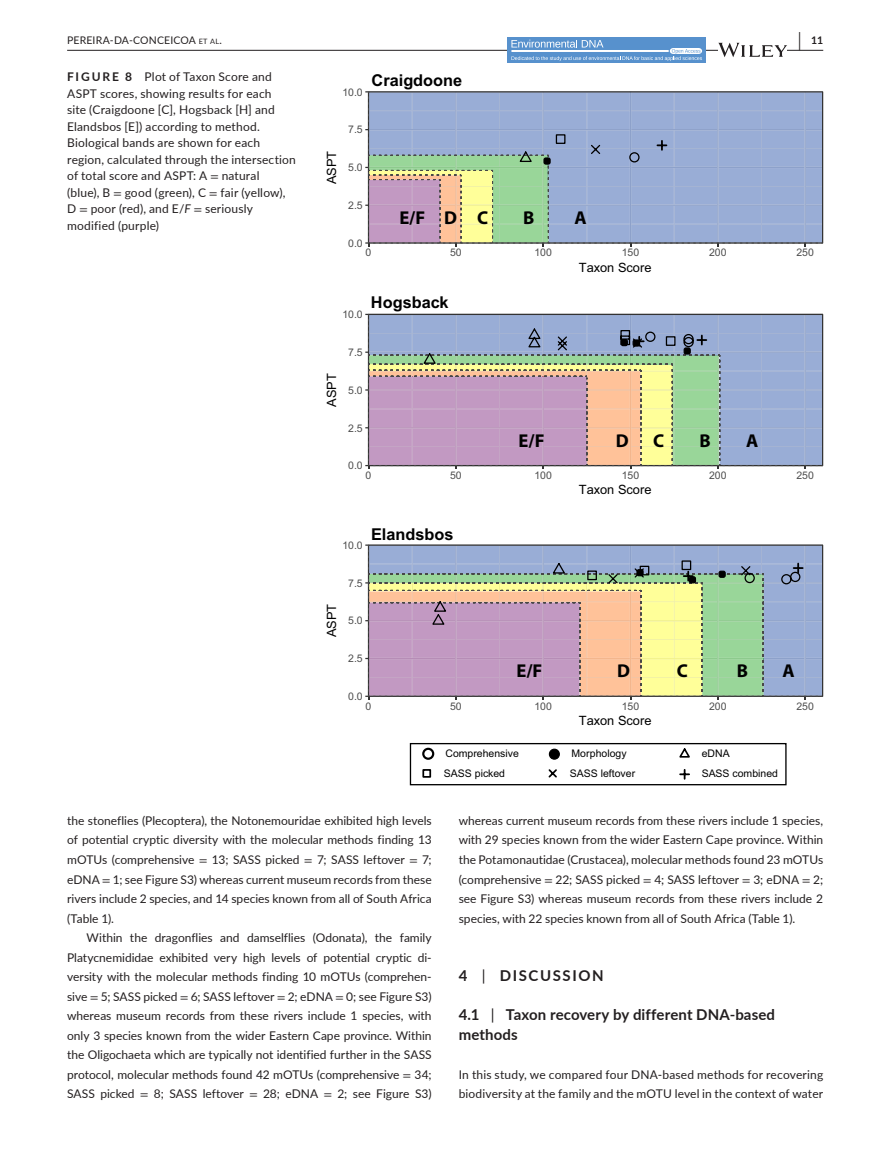
<style>
.page{position:relative;width:893px;height:1174px;background:#fff}
.page>*{position:absolute;margin:0;border:0;box-sizing:border-box;transform-origin:0 0}
.t1{font:700 19.5px "Lato";color:#231f20;scale:.48 1}
.t2{font:700 18.6px "Myriad Pro";color:#000}
.t3{font:700 16.35px "Arial";color:#000}
.t4{font:700 15px/19.5px "Lato";letter-spacing:.01em;color:#231f20}
.t5{font:700 15px "Lato";letter-spacing:.11em;color:#231f20}
.t6{font:12.75px "Arial";color:#000}
.t7{font:12px/19.5px "Lato";letter-spacing:.01em;color:#231f20;text-align:justify}
.t8{font:10.5px "Arial";color:#4d4d4d}
.t9{font:10.5px/20.1px "Arial";color:#000}
.t10{font:10.5px "Lato";letter-spacing:.01em;color:#231f20}
.t11{font:700 10.5px "Lato";color:#231f20}
.s1{font-size:7.35px}
.s2{font-weight:700}
.s3{font-family:"STIX"}
.s4{font-style:italic}
.s5{font-weight:400}
</style>
<div class="page">
<hr style="left:67px;top:50px;width:756px;height:1px;background:#231f20">
<div style="left:507px;top:38px;width:199px;height:25px;background:#5791cd"></div>
<svg style="left:511px;top:40px;width:191px;height:21px"></svg>
<svg style="left:718px;top:43px;width:69px;height:14px"></svg>
<div style="left:410px;top:743px;width:377px;height:42px;border:1px solid #000"></div>
<svg style="left:548px;top:769px;width:9px;height:9px"></svg>
<svg style="left:679px;top:748px;width:11px;height:10px"></svg>
<svg style="left:680px;top:769px;width:9px;height:10px"></svg>
<div style="left:549px;top:749px;width:10px;height:10px;background:#000;border-radius:5px"></div>
<div style="left:549px;top:748px;width:11px;height:11px;border:1px solid #000;border-radius:5px"></div>
<div style="left:422px;top:747px;width:12px;height:13px;border:2px solid #000;border-radius:50%"></div>
<div style="left:422px;top:769px;width:9px;height:8px;border:2px solid #000"></div>
<svg style="left:365px;top:544px;width:458px;height:155px;background:#bab5b2"></svg>
<svg style="left:365px;top:314px;width:458px;height:155px;background:#b0aeba"></svg>
<svg style="left:365px;top:91px;width:458px;height:155px;background:#a1b1c7"></svg>
<h1 class="t1" style="left:798px;top:25px;width:7px">|</h1>
<p class="t10" style="left:67px;top:33px;width:156px">PEREIRA-DA-CONCEICOA <span class="s1">et al</span>.</p>
<p class="t11" style="left:811px;top:33px;width:14px">11</p>
<p class="t7" style="left:67px;top:68px;width:230px;line-height:16.5px;text-align:left"><span class="s2">FIGURE 8</span> Plot of Taxon Score and ASPT scores, showing results for each<br>site (Craigdoone [C], Hogsback [H] and Elandsbos [E]) according to method.<br>Biological bands are shown for each region, calculated through the intersection of total score and ASPT: A <span class="s3">=</span> natural<br>(blue), B <span class="s3">=</span> good (green), C <span class="s3">=</span> fair (yellow), D <span class="s3">=</span> poor (red), and E/<span class="s4">F</span> <span class="s3">=</span> seriously modified (purple)</p>
<p class="t8" style="left:342px;top:85px;width:22px">10.0</p>
<h3 class="t3" style="left:372px;top:69px;width:92px">Craigdoone</h3>
<p class="t6" style="left:323px;top:184px;width:35px;rotate:-90deg">ASPT</p>
<p class="t8" style="left:348px;top:123px;width:16px">7.5</p>
<p class="t8" style="left:348px;top:161px;width:16px">5.0</p>
<p class="t8" style="left:348px;top:198px;width:16px">2.5</p>
<h2 class="t2" style="left:399px;top:206px;width:90px">E/F D C</h2>
<h2 class="t2" style="left:523px;top:206px;width:13px">B</h2>
<h2 class="t2" style="left:574px;top:206px;width:14px">A</h2>
<p class="t8" style="left:348px;top:236px;width:16px">0.0</p>
<p class="t8" style="left:366px;top:246px;width:7px">0</p>
<p class="t8" style="left:450px;top:246px;width:13px">50</p>
<p class="t8" style="left:534px;top:246px;width:19px">100</p>
<p class="t8" style="left:622px;top:246px;width:19px">150</p>
<p class="t8" style="left:709px;top:246px;width:19px">200</p>
<p class="t8" style="left:796px;top:246px;width:19px">250</p>
<p class="t6" style="left:579px;top:259px;width:74px">Taxon Score</p>
<p class="t8" style="left:342px;top:308px;width:22px">10.0</p>
<h3 class="t3" style="left:371px;top:291px;width:79px">Hogsback</h3>
<p class="t6" style="left:323px;top:407px;width:35px;rotate:-90deg">ASPT</p>
<p class="t8" style="left:348px;top:345px;width:16px">7.5</p>
<p class="t8" style="left:348px;top:383px;width:16px">5.0</p>
<p class="t8" style="left:348px;top:421px;width:16px">2.5</p>
<h2 class="t2" style="left:518px;top:428px;width:27px">E/F</h2>
<h2 class="t2" style="left:616px;top:428px;width:14px">D</h2>
<h2 class="t2" style="left:653px;top:428px;width:13px">C</h2>
<h2 class="t2" style="left:699px;top:428px;width:13px">B</h2>
<h2 class="t2" style="left:746px;top:428px;width:14px">A</h2>
<p class="t8" style="left:348px;top:459px;width:16px">0.0</p>
<p class="t8" style="left:366px;top:468px;width:7px">0</p>
<p class="t8" style="left:450px;top:468px;width:13px">50</p>
<p class="t8" style="left:534px;top:468px;width:19px">100</p>
<p class="t8" style="left:622px;top:468px;width:19px">150</p>
<p class="t8" style="left:709px;top:468px;width:19px">200</p>
<p class="t8" style="left:796px;top:468px;width:19px">250</p>
<p class="t6" style="left:579px;top:481px;width:74px">Taxon Score</p>
<p class="t8" style="left:342px;top:538px;width:22px">10.0</p>
<h3 class="t3" style="left:371px;top:523px;width:84px">Elandsbos</h3>
<p class="t6" style="left:323px;top:637px;width:35px;rotate:-90deg">ASPT</p>
<p class="t8" style="left:348px;top:576px;width:16px">7.5</p>
<p class="t8" style="left:348px;top:614px;width:16px">5.0</p>
<p class="t8" style="left:348px;top:651px;width:16px">2.5</p>
<h2 class="t2" style="left:516px;top:659px;width:27px">E/F</h2>
<h2 class="t2" style="left:617px;top:659px;width:14px">D</h2>
<h2 class="t2" style="left:677px;top:659px;width:13px">C</h2>
<h2 class="t2" style="left:737px;top:659px;width:13px">B</h2>
<h2 class="t2" style="left:782px;top:659px;width:14px">A</h2>
<p class="t8" style="left:348px;top:689px;width:16px">0.0</p>
<p class="t8" style="left:366px;top:699px;width:7px">0</p>
<p class="t8" style="left:450px;top:699px;width:13px">50</p>
<p class="t8" style="left:534px;top:699px;width:19px">100</p>
<p class="t8" style="left:622px;top:699px;width:19px">150</p>
<p class="t8" style="left:709px;top:699px;width:19px">200</p>
<p class="t8" style="left:796px;top:699px;width:19px">250</p>
<p class="t6" style="left:579px;top:712px;width:74px">Taxon Score</p>
<p class="t9" style="left:445px;top:743px;width:75px">Comprehensive</p>
<p class="t9" style="left:572px;top:743px;width:57px">Morphology</p>
<p class="t9" style="left:444px;top:763px;width:63px">SASS picked</p>
<p class="t9" style="left:570px;top:763px;width:67px">SASS leftover</p>
<p class="t9" style="left:702px;top:743px;width:78px">eDNA<br>SASS combined</p>
<p class="t7" style="left:67px;top:810px;width:366px">the stoneflies (Plecoptera), the Notonemouridae exhibited high levels of potential cryptic diversity with the molecular methods finding 13 mOTUs (comprehensive <span class="s3">=</span> 13; SASS picked <span class="s3">=</span> 7; SASS leftover <span class="s3">=</span> 7; eDNA <span class="s3">=</span> 1; see Figure S3) whereas current museum records from these rivers include 2 species, and 14 species known from all of South Africa (Table 1).</p>
<p class="t7" style="left:67px;top:927px;width:366px;text-indent:20px">Within the dragonflies and damselflies (Odonata), the family Platycnemididae exhibited very high levels of potential cryptic di&shy;versity with the molecular methods finding 10 mOTUs (comprehen&shy;sive <span class="s3">=</span> 5; SASS picked <span class="s3">=</span> 6; SASS leftover <span class="s3">=</span> 2; eDNA <span class="s3">=</span> 0; see Figure S3) whereas museum records from these rivers include 1 species, with only 3 species known from the wider Eastern Cape province. Within the Oligochaeta which are typically not identified further in the SASS protocol, molecular methods found 42 mOTUs (comprehensive <span class="s3">=</span> 34; SASS picked <span class="s3">=</span> 8; SASS leftover <span class="s3">=</span> 28; eDNA <span class="s3">=</span> 2; see Figure S3)</p>
<p class="t7" style="left:459px;top:810px;width:366px">whereas current museum records from these rivers include 1 species, with 29 species known from the wider Eastern Cape province. Within the Potamonautidae (Crustacea), molecular methods found 23 mOTUs (comprehensive <span class="s3">=</span> 22; SASS picked <span class="s3">=</span> 4; SASS leftover <span class="s3">=</span> 3; eDNA <span class="s3">=</span> 2; see Figure S3) whereas museum records from these rivers include 2 species, with 22 species known from all of South Africa (Table 1).</p>
<p class="t5" style="left:459px;top:964px;width:147px">4 <span class="s5">|</span> DISCUSSION</p>
<p class="t4" style="left:459px;top:1004px;width:318px">4.1 <span class="s5">|</span> Taxon recovery by different DNA-based methods</p>
<p class="t7" style="left:459px;top:1064px;width:366px">In this study, we compared four DNA-based methods for recovering biodiversity at the family and the mOTU level in the context of water</p>
</div>
